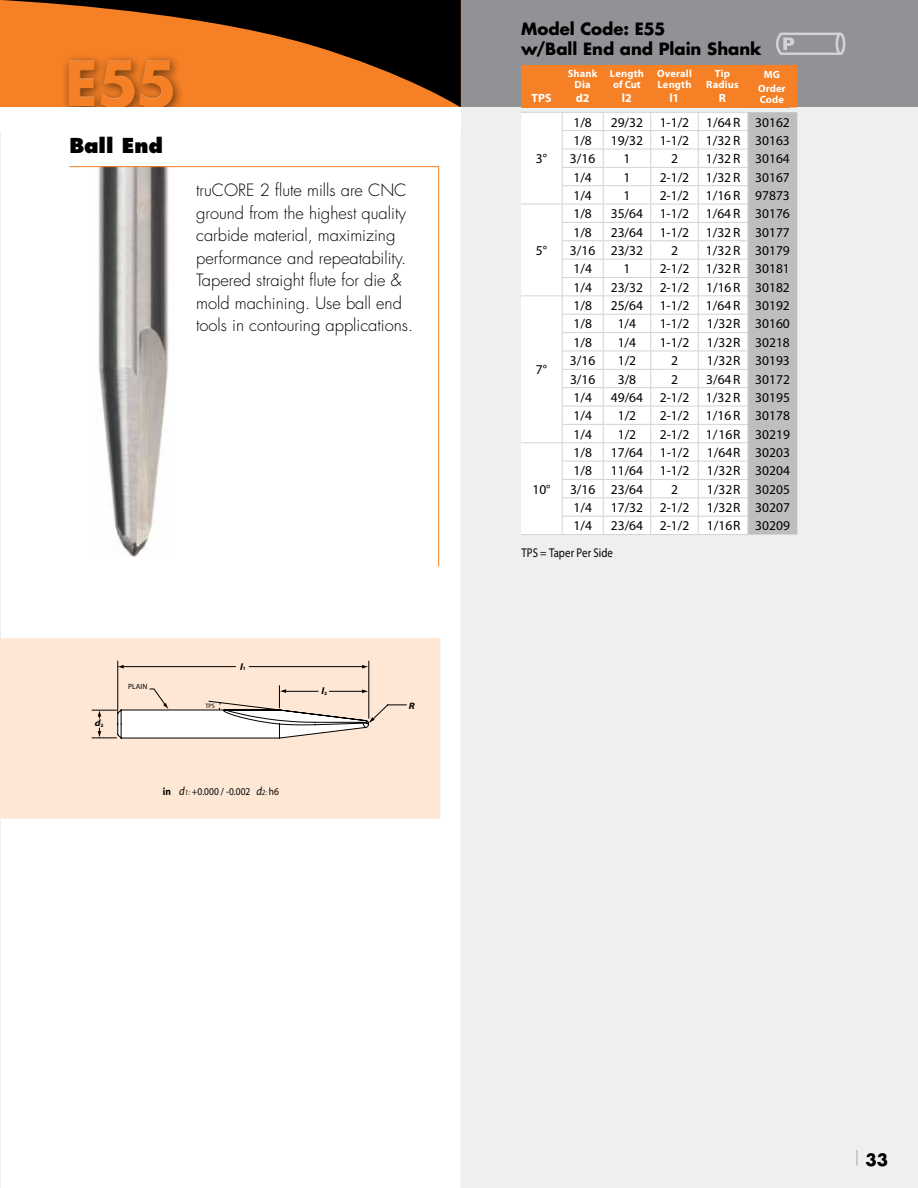
<style>
.page{position:relative;width:918px;height:1188px;background:#fff}
.page>*{position:absolute;margin:0;border:0;box-sizing:border-box;transform-origin:0 0}
.t1{font:700 61.05px "Futura";color:#f58025}
.t2{font:800 20.1px "Futura";color:#000}
.t3{font:300 16.5px/22.5px "Futura";color:#000}
.t4{font:700 16.5px/19.8px "Futura";letter-spacing:-.005em;color:#000}
.t5{font:13.5px/18.3px "Myriad Pro";color:#000}
.t6{font:12.75px "Myriad Pro";letter-spacing:.01em;color:#000;scale:.85 1}
.t7{font:700 12px "Myriad Pro";color:#fff}
.t8{font:700 10.5px/10.5px "Myriad Pro";letter-spacing:.015em;color:#fff;text-align:center}
.t9{font:10.5px "Myriad";color:#000;scale:.9 1}
.t10{font:italic 700 9.3px "Myriad";color:#000;scale:1.11 1}
.t11{font:7.65px "Myriad";color:#000}
.t12{font:6.3px "Arial";color:#000}
.s1{font-style:normal;font-size:4.95px}
.s2{font-weight:700}
.s3{font-style:italic;font-size:11.85px}
.s4{font-style:italic;font-size:7.8px}
.s5{font-family:"Myriad"}
</style>
<div class="page">
<div style="left:0;top:0;width:918px;height:107px;background:#919295"></div>
<hr style="left:0;top:107px;width:1px;height:1081px;background:#eeefef">
<div style="left:461px;top:107px;width:457px;height:1081px;background:#eeefef"></div>
<svg style="left:0;top:0;width:461px;height:107px;background:#984f16"></svg>
<svg style="left:69px;top:166px;width:370px;height:401px"></svg>
<div style="left:0;top:638px;width:441px;height:181px;background:#fee8d5"></div>
<svg style="left:521px;top:65px;width:276px;height:470px"></svg>
<hr style="left:521px;top:534px;width:41px;height:1px;background:#d1d3d4">
<hr style="left:562px;top:534px;width:41px;height:1px;background:#d1d3d4">
<hr style="left:603px;top:534px;width:48px;height:1px;background:#d1d3d4">
<hr style="left:651px;top:534px;width:47px;height:1px;background:#d1d3d4">
<hr style="left:698px;top:534px;width:50px;height:1px;background:#d1d3d4">
<div style="left:836px;top:33px;width:9px;height:22px;border:3px solid #d3d3d5;border-radius:50%"></div>
<svg style="left:776px;top:32px;width:66px;height:23px"></svg>
<svg style="left:857px;top:1150px;width:1px;height:16px"></svg>
<svg style="left:92px;top:661px;width:315px;height:77px"></svg>
<div style="left:62px;top:54px;width:122px;height:66px;background:#000;opacity:.55"></div>
<div style="left:67px;top:59px;width:108px;height:48px;background:#fff;opacity:.85"></div>
<div style="left:67px;top:60px;width:108px;height:50px;background:#000;opacity:.95"></div>
<div style="left:1px;top:107px;width:460px;height:24px;background:#fff"></div>
<h1 class="t1" style="left:65px;top:41px;width:114px">E55</h1>
<h2 class="t2" style="left:69px;top:133px;width:95px">Ball End</h2>
<p class="t3" style="left:196px;top:179px;width:219px">truCORE 2 flute mills are CNC ground from the highest quality carbide material, maximizing performance and repeatability.<br>Tapered straight flute for die &amp; mold machining. Use ball end tools in contouring applications.</p>
<p class="t10" style="left:95px;top:719px;width:9px">d<span class="s1">2</span></p>
<p class="t11" style="left:128px;top:683px;width:21px">PLAIN</p>
<p class="t12" style="left:205px;top:702px;width:11px">TPS</p>
<p class="t10" style="left:240px;top:662px;width:7px">l<span class="s1">1</span></p>
<p class="t10" style="left:322px;top:686px;width:7px">l<span class="s1">2</span></p>
<p class="t10" style="left:409px;top:701px;width:7px">R</p>
<p class="t9" style="left:163px;top:787px;width:131px"><span class="s2">in</span> <span class="s3">d</span><span class="s4">1:</span> +0.000 / -0.002 <span class="s3">d</span><span class="s4">2:</span> h6</p>
<p class="t4" style="left:521px;top:19px;width:242px">Model Code: E55<br>w/Ball End and Plain Shank</p>
<p class="t8" style="left:568px;top:68px;width:31px">Shank<br>Dia</p>
<p class="t8" style="left:610px;top:68px;width:36px">Length of Cut</p>
<p class="t8" style="left:657px;top:68px;width:36px;text-align:left">Overall<br>Length</p>
<p class="t8" style="left:706px;top:68px;width:34px">Tip<br>Radius</p>
<p class="t8" style="left:758px;top:67px;width:29px;line-height:14.2px">MG<br>Order</p>
<p class="t7" style="left:532px;top:90px;width:22px">TPS</p>
<p class="t7" style="left:576px;top:90px;width:15px">d2</p>
<p class="t7" style="left:622px;top:90px;width:11px">l2</p>
<p class="t7" style="left:670px;top:90px;width:11px">l1</p>
<p class="t7" style="left:719px;top:90px;width:9px">R</p>
<p class="t8" style="left:760px;top:94px;width:25px">Code</p>
<p class="t5" style="left:536px;top:149px;width:13px">3°</p>
<p class="t5" style="left:536px;top:241px;width:13px">5°</p>
<p class="t5" style="left:536px;top:360px;width:13px">7°</p>
<p class="t5" style="left:532px;top:480px;width:20px">10°</p>
<p class="t5" style="left:573px;top:113px;width:20px">1/8</p>
<p class="t5" style="left:611px;top:113px;width:181px">29/32 1-1/2 1/64 R <span class="s5">30162</span></p>
<p class="t5" style="left:573px;top:131px;width:20px">1/8</p>
<p class="t5" style="left:611px;top:131px;width:181px">19/32 1-1/2 1/32 R <span class="s5">30163</span></p>
<p class="t5" style="left:570px;top:149px;width:27px">3/16</p>
<p class="t5" style="left:623px;top:149px;width:8px">1</p>
<p class="t5" style="left:671px;top:149px;width:8px">2</p>
<p class="t5" style="left:706px;top:149px;width:86px">1/32 R <span class="s5">30164</span></p>
<p class="t5" style="left:573px;top:168px;width:20px">1/4</p>
<p class="t5" style="left:623px;top:168px;width:8px">1</p>
<p class="t5" style="left:660px;top:168px;width:132px">2-1/2 1/32 R <span class="s5">30167</span></p>
<p class="t5" style="left:573px;top:186px;width:20px">1/4</p>
<p class="t5" style="left:623px;top:186px;width:8px">1</p>
<p class="t5" style="left:660px;top:186px;width:132px">2-1/2 1/16 R <span class="s5">97873</span></p>
<p class="t5" style="left:573px;top:204px;width:20px">1/8</p>
<p class="t5" style="left:611px;top:204px;width:181px">35/64 1-1/2 1/64 R <span class="s5">30176</span></p>
<p class="t5" style="left:573px;top:223px;width:20px">1/8</p>
<p class="t5" style="left:570px;top:223px;width:221px;text-indent:41px">23/64 1-1/2 1/32 R <span class="s5">30177<br></span>3/16 23/32</p>
<p class="t5" style="left:671px;top:241px;width:8px">2</p>
<p class="t5" style="left:706px;top:241px;width:86px">1/32 R <span class="s5">30179</span></p>
<p class="t5" style="left:573px;top:259px;width:20px">1/4</p>
<p class="t5" style="left:624px;top:259px;width:8px">1</p>
<p class="t5" style="left:660px;top:259px;width:132px">2-1/2 1/32 R <span class="s5">30181</span></p>
<p class="t5" style="left:573px;top:278px;width:20px">1/4</p>
<p class="t5" style="left:611px;top:278px;width:181px">23/32 2-1/2 1/16 R <span class="s5">30182</span></p>
<p class="t5" style="left:573px;top:296px;width:20px">1/8</p>
<p class="t5" style="left:611px;top:296px;width:181px">25/64 1-1/2 1/64 R <span class="s5">30192</span></p>
<p class="t5" style="left:573px;top:315px;width:20px">1/8</p>
<p class="t5" style="left:618px;top:315px;width:20px">1/4</p>
<p class="t5" style="left:660px;top:315px;width:31px">1-1/2</p>
<p class="t5" style="left:707px;top:315px;width:84px">1/32R <span class="s5">30160</span></p>
<p class="t5" style="left:573px;top:333px;width:20px">1/8</p>
<p class="t5" style="left:618px;top:333px;width:20px">1/4</p>
<p class="t5" style="left:660px;top:333px;width:31px">1-1/2</p>
<p class="t5" style="left:707px;top:333px;width:84px">1/32R <span class="s5">30218</span></p>
<p class="t5" style="left:570px;top:351px;width:27px">3/16</p>
<p class="t5" style="left:618px;top:351px;width:20px">1/2</p>
<p class="t5" style="left:671px;top:351px;width:8px">2</p>
<p class="t5" style="left:707px;top:351px;width:84px">1/32R <span class="s5">30193</span></p>
<p class="t5" style="left:570px;top:370px;width:27px">3/16</p>
<p class="t5" style="left:618px;top:370px;width:20px">3/8</p>
<p class="t5" style="left:671px;top:370px;width:8px">2</p>
<p class="t5" style="left:706px;top:370px;width:85px">3/64 R <span class="s5">30172</span></p>
<p class="t5" style="left:573px;top:388px;width:20px">1/4</p>
<p class="t5" style="left:611px;top:388px;width:181px">49/64 2-1/2 1/32 R <span class="s5">30195</span></p>
<p class="t5" style="left:573px;top:406px;width:20px">1/4</p>
<p class="t5" style="left:618px;top:406px;width:20px">1/2</p>
<p class="t5" style="left:660px;top:406px;width:132px">2-1/2 1/16 R <span class="s5">30178</span></p>
<p class="t5" style="left:573px;top:425px;width:20px">1/4</p>
<p class="t5" style="left:618px;top:425px;width:20px">1/2</p>
<p class="t5" style="left:660px;top:425px;width:132px">2-1/2 1/16R <span class="s5">30219</span></p>
<p class="t5" style="left:573px;top:443px;width:20px">1/8</p>
<p class="t5" style="left:611px;top:443px;width:80px">17/64 1-1/2</p>
<p class="t5" style="left:707px;top:443px;width:84px">1/64R <span class="s5">30203</span></p>
<p class="t5" style="left:573px;top:461px;width:20px">1/8</p>
<p class="t5" style="left:611px;top:461px;width:80px">11/64 1-1/2</p>
<p class="t5" style="left:707px;top:461px;width:84px">1/32R <span class="s5">30204</span></p>
<p class="t5" style="left:570px;top:480px;width:75px">3/16 23/64</p>
<p class="t5" style="left:671px;top:480px;width:8px">2</p>
<p class="t5" style="left:707px;top:480px;width:84px">1/32R <span class="s5">30205</span></p>
<p class="t5" style="left:573px;top:498px;width:20px">1/4</p>
<p class="t5" style="left:611px;top:498px;width:80px">17/32 2-1/2</p>
<p class="t5" style="left:707px;top:498px;width:84px">1/32R <span class="s5">30207</span></p>
<p class="t5" style="left:573px;top:517px;width:20px">1/4</p>
<p class="t5" style="left:611px;top:517px;width:80px">23/64 2-1/2</p>
<p class="t5" style="left:707px;top:517px;width:84px">1/16R <span class="s5">30209</span></p>
<p class="t6" style="left:521px;top:545px;width:109px">TPS = Taper Per Side</p>
<p class="t4" style="left:866px;top:1149px;width:24px">33</p>
</div>
